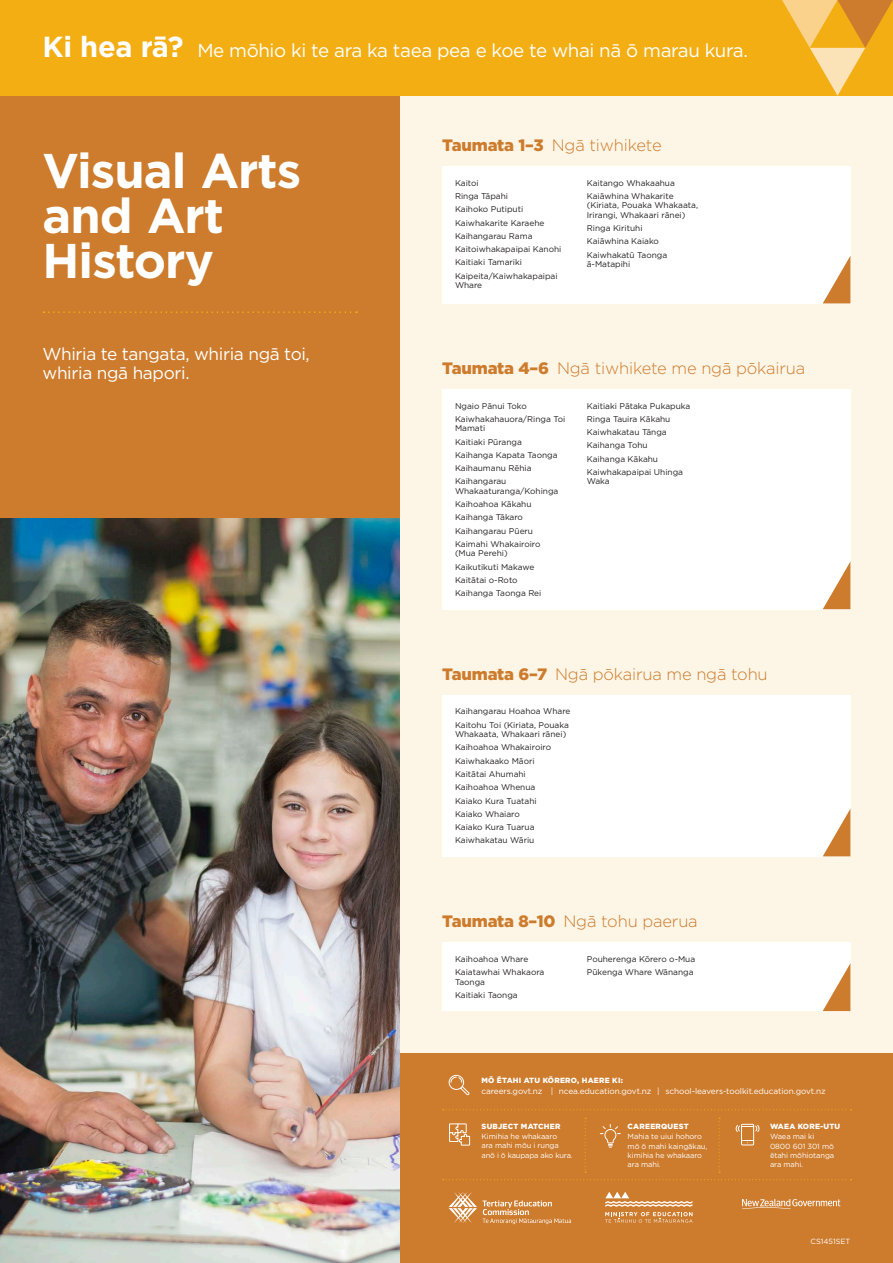
<style>
.page{position:relative;width:893px;height:1263px;background:#fdf5e5}
.page>*{position:absolute;margin:0;border:0;box-sizing:border-box;transform-origin:0 0}
.t1{font:700 48.75px/45px "Gotham";letter-spacing:-.02em;color:#fff}
.where_to{font:18.75px "Gotham";letter-spacing:-.02em;color:#fff}
.Whakatauki_Small_Mao{font:17.25px/18.8px "Gotham";letter-spacing:-.02em;color:#fff}
.t2{font:300 16.5px "Gotham";letter-spacing:-.01em;color:#cd7b2c}
.Small_body{font:8.32px/9.4px "Gotham";color:#231f20}
.t3{font:8.25px "Gotham";letter-spacing:-.01em;color:#fff}
.Footer_Maori{font:7.5px/9.4px "Gotham";letter-spacing:-.01em;color:#fff}
.H3_Maori_Footer{font:900 7.5px "Gotham";letter-spacing:.03em;color:#fff}
.s1{font-weight:700;font-size:28.95px}
.s2{font-weight:900}
</style>
<div class="page">
<div style="left:0;top:1054px;width:893px;height:209px;background:#cd7b2c"></div>
<div style="left:0;top:0;width:400px;height:1263px;background:#cd7b2c"></div>
<div style="left:0;top:0;width:893px;height:96px;background:#f3ae14"></div>
<svg style="left:782px;top:0;width:111px;height:96px"></svg>
<img style="left:0;top:519px;width:400px;height:744px">
<svg style="left:605px;top:1192px;width:87px;height:31px"></svg>
<img style="left:448px;top:1192px;width:124px;height:33px">
<svg style="left:742px;top:1199px;width:98px;height:10px"></svg>
<svg style="left:585px;top:1118px;width:1px;height:54px"></svg>
<svg style="left:443px;top:1109px;width:408px;height:1px"></svg>
<svg style="left:718px;top:1118px;width:2px;height:54px"></svg>
<svg style="left:443px;top:1179px;width:408px;height:1px"></svg>
<div style="left:442px;top:942px;width:408px;height:69px;background:#fff"></div>
<div style="left:442px;top:695px;width:408px;height:161px;background:#fff"></div>
<div style="left:442px;top:389px;width:408px;height:220px;background:#fff"></div>
<div style="left:442px;top:166px;width:408px;height:137px;background:#fff"></div>
<svg style="left:823px;top:256px;width:27px;height:47px"></svg>
<svg style="left:823px;top:562px;width:27px;height:47px"></svg>
<svg style="left:823px;top:809px;width:27px;height:47px"></svg>
<svg style="left:823px;top:964px;width:27px;height:47px"></svg>
<svg style="left:44px;top:311px;width:313px;height:2px"></svg>
<svg style="left:735px;top:1124px;width:25px;height:21px"></svg>
<svg style="left:448px;top:1075px;width:22px;height:20px"></svg>
<svg style="left:600px;top:1124px;width:20px;height:24px"></svg>
<svg style="left:449px;top:1123px;width:21px;height:23px"></svg>
<p class="where_to" style="left:43px;top:39px;width:707px"><span class="s1">Ki hea rā?</span> Me mōhio ki te ara ka taea pea e koe te whai nā ō marau kura.</p>
<p class="t1" style="left:43px;top:148px;width:260px">Visual Arts and Art<br>History</p>
<p class="Whakatauki_Small_Mao" style="left:43px;top:344px;width:269px">Whiria te tangata, whiria ngā toi, whiria ngā hapori.</p>
<h1 class="t2" style="left:442px;top:135px;width:221px"><span class="s2">Taumata 1–3</span> Ngā tiwhikete</h1>
<p class="Small_body" style="left:455px;top:178px;width:25px">Kaitoi</p>
<p class="Small_body" style="left:455px;top:191px;width:55px">Ringa Tāpahi</p>
<p class="Small_body" style="left:455px;top:204px;width:70px">Kaihoko Putiputi</p>
<p class="Small_body" style="left:455px;top:218px;width:91px">Kaiwhakarite Karaehe</p>
<p class="Small_body" style="left:455px;top:231px;width:79px">Kaihangarau Rama</p>
<p class="Small_body" style="left:455px;top:244px;width:108px">Kaitoiwhakapaipai Kanohi</p>
<p class="Small_body" style="left:455px;top:258px;width:69px">Kaitiaki Tamariki</p>
<p class="Small_body" style="left:455px;top:271px;width:104px">Kaipeita/Kaiwhakapaipai<br>Whare</p>
<p class="Small_body" style="left:587px;top:178px;width:90px">Kaitango Whakaahua</p>
<p class="Small_body" style="left:587px;top:191px;width:113px">Kaiāwhina Whakarite (Kiriata, Pouaka Whakaata,<br>Irirangi, Whakaari rānei)</p>
<p class="Small_body" style="left:587px;top:223px;width:57px">Ringa Kirituhi</p>
<p class="Small_body" style="left:587px;top:237px;width:74px">Kaiāwhina Kaiako</p>
<p class="Small_body" style="left:587px;top:250px;width:82px">Kaiwhakatū Taonga ā-Matapihi</p>
<h1 class="t2" style="left:442px;top:358px;width:364px"><span class="s2">Taumata 4–6</span> Ngā tiwhikete me ngā pōkairua</h1>
<p class="Small_body" style="left:455px;top:401px;width:73px">Ngaio Pānui Toko</p>
<p class="Small_body" style="left:455px;top:414px;width:112px">Kaiwhakahauora/Ringa Toi<br>Mamati</p>
<p class="Small_body" style="left:455px;top:437px;width:68px">Kaitiaki Pūranga</p>
<p class="Small_body" style="left:455px;top:450px;width:104px">Kaihanga Kapata Taonga</p>
<p class="Small_body" style="left:455px;top:463px;width:78px">Kaihaumanu Rēhia</p>
<p class="Small_body" style="left:455px;top:477px;width:105px">Kaihangarau<br>Whakaaturanga/Kohinga</p>
<p class="Small_body" style="left:455px;top:499px;width:78px">Kaihoahoa Kākahu</p>
<p class="Small_body" style="left:455px;top:513px;width:70px">Kaihanga Tākaro</p>
<p class="Small_body" style="left:455px;top:526px;width:80px">Kaihangarau Pūeru</p>
<p class="Small_body" style="left:455px;top:539px;width:87px">Kaimahi Whakairoiro (Mua Perehi)</p>
<p class="Small_body" style="left:455px;top:562px;width:81px">Kaikutikuti Makawe</p>
<p class="Small_body" style="left:455px;top:575px;width:64px">Kaitātai o-Roto</p>
<p class="Small_body" style="left:455px;top:588px;width:88px">Kaihanga Taonga Rei</p>
<p class="Small_body" style="left:587px;top:401px;width:105px">Kaitiaki Pātaka Pukapuka</p>
<p class="Small_body" style="left:587px;top:414px;width:85px">Ringa Tauira Kākahu</p>
<p class="Small_body" style="left:587px;top:427px;width:81px">Kaiwhakatau Tānga</p>
<p class="Small_body" style="left:587px;top:441px;width:62px">Kaihanga Tohu</p>
<p class="Small_body" style="left:587px;top:454px;width:73px">Kaihanga Kākahu</p>
<p class="Small_body" style="left:587px;top:467px;width:98px">Kaiwhakapaipai Uhinga<br>Waka</p>
<h1 class="t2" style="left:442px;top:664px;width:327px"><span class="s2">Taumata 6–7</span> Ngā pōkairua me ngā tohu</h1>
<p class="Small_body" style="left:455px;top:707px;width:117px">Kaihangarau Hoahoa Whare</p>
<p class="Small_body" style="left:455px;top:720px;width:115px">Kaitohu Toi (Kiriata, Pouaka<br>Whakaata, Whakaari rānei)</p>
<p class="Small_body" style="left:455px;top:743px;width:98px">Kaihoahoa Whakairoiro</p>
<p class="Small_body" style="left:455px;top:756px;width:81px">Kaiwhakaako Māori</p>
<p class="Small_body" style="left:455px;top:769px;width:72px">Kaitātai Ahumahi</p>
<p class="Small_body" style="left:455px;top:782px;width:82px">Kaihoahoa Whenua</p>
<p class="Small_body" style="left:455px;top:796px;width:83px">Kaiako Kura Tuatahi</p>
<p class="Small_body" style="left:455px;top:809px;width:66px">Kaiako Whaiaro</p>
<p class="Small_body" style="left:455px;top:822px;width:81px">Kaiako Kura Tuarua</p>
<p class="Small_body" style="left:455px;top:836px;width:81px">Kaiwhakatau Wāriu</p>
<h1 class="t2" style="left:442px;top:911px;width:257px"><span class="s2">Taumata 8–10</span> Ngā tohu paerua</h1>
<p class="Small_body" style="left:455px;top:954px;width:75px">Kaihoahoa Whare</p>
<p class="Small_body" style="left:455px;top:967px;width:91px">Kaiatawhai Whakaora<br>Taonga</p>
<p class="Small_body" style="left:455px;top:990px;width:64px">Kaitiaki Taonga</p>
<p class="Small_body" style="left:587px;top:954px;width:110px">Pouherenga Kōrero o-Mua</p>
<p class="Small_body" style="left:587px;top:967px;width:108px">Pūkenga Whare Wānanga</p>
<p class="H3_Maori_Footer" style="left:481px;top:1075px;width:143px">MŌ ĒTAHI ATU KŌRERO, HAERE KI:</p>
<p class="t3" style="left:481px;top:1086px;width:346px">careers.govt.nz | ncea.education.govt.nz | school-leavers-toolkit.education.govt.nz</p>
<p class="H3_Maori_Footer" style="left:482px;top:1121px;width:80px">SUBJECT MATCHER</p>
<p class="Footer_Maori" style="left:482px;top:1131px;width:93px">Kimihia he whakaaro<br>ara mahi mōu i runga anō i ō kaupapa ako kura.</p>
<p class="H3_Maori_Footer" style="left:628px;top:1121px;width:63px">CAREERQUEST</p>
<p class="Footer_Maori" style="left:628px;top:1132px;width:81px">Mahia te uiui hohoro mō ō mahi kaingākau, kimihia he whakaaro ara mahi.</p>
<p class="H3_Maori_Footer" style="left:770px;top:1121px;width:72px">WAEA KORE-UTU</p>
<p class="Footer_Maori" style="left:770px;top:1132px;width:66px">Waea mai ki<br>0800 601 301 mō ētahi mōhiotanga ara mahi.</p>
<p class="Footer_Maori" style="left:810px;top:1237px;width:42px">CS1451SET</p>
</div>
